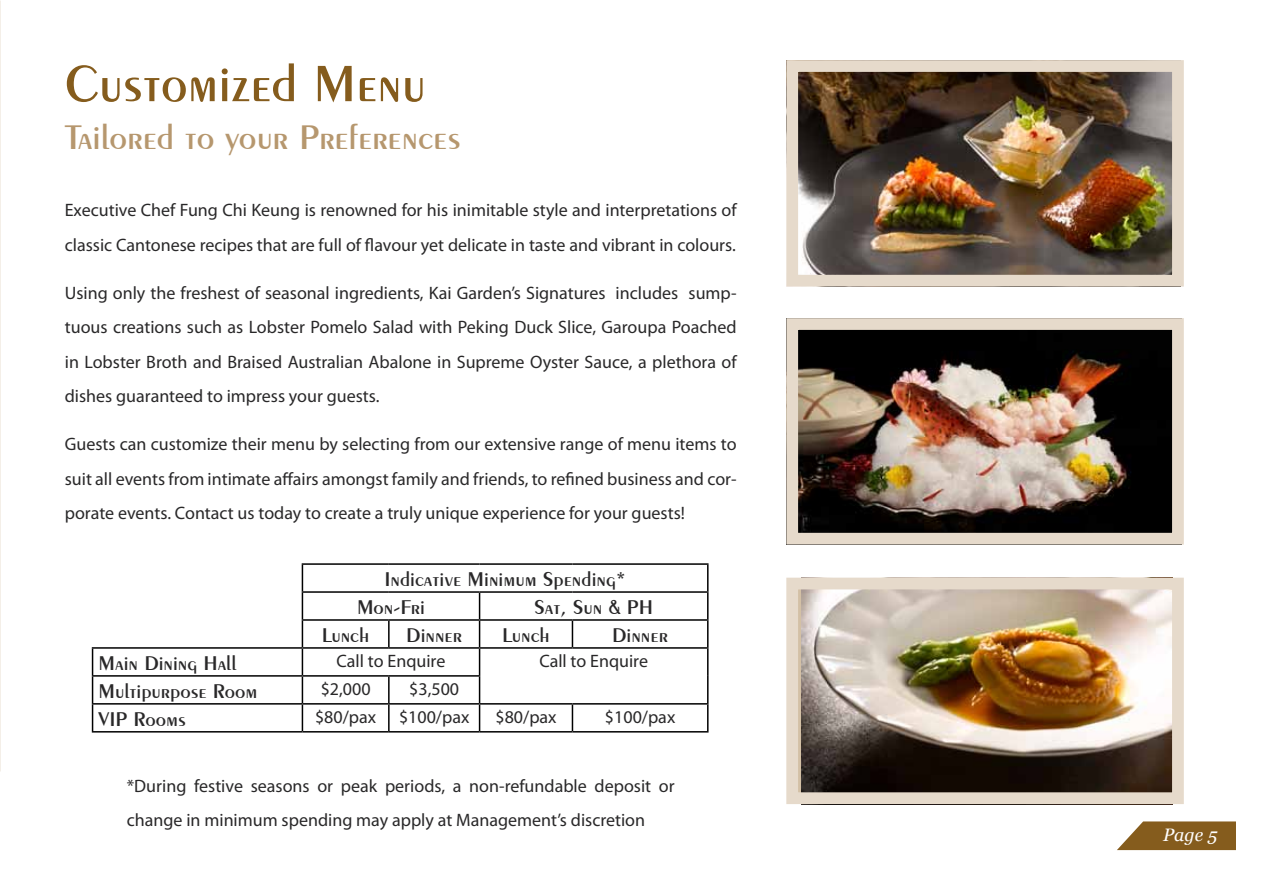
<style>
.page{position:relative;width:1263px;height:893px;background:#fff}
.page>*{position:absolute;margin:0;border:0;box-sizing:border-box;transform-origin:0 0}
.t1{font:600 54px "Exotic 350 BT";color:#855c1d}
.t2{font:600 36px "Exotic 350 BT";color:#b6976e}
.t3{font:600 21px/27.9px "Exotic 350 BT";color:#292829}
.t4{font:18px/34.5px "Myriad Pro";color:#292829}
.t5{font:italic 18px "Georgia";color:#fff}
</style>
<div class="page">
<img style="left:799px;top:331px;width:372px;height:201px">
<div style="left:786px;top:318px;width:398px;height:227px;border:12px solid #e6dacb"></div>
<img style="left:799px;top:73px;width:372px;height:201px">
<div style="left:786px;top:60px;width:398px;height:227px;border:12px solid #e6dacb"></div>
<img style="left:801px;top:591px;width:370px;height:200px">
<div style="left:786px;top:578px;width:398px;height:226px;border:12px solid #e6dacb"></div>
<hr style="left:92px;top:647px;width:210px;height:2px;background:#000">
<hr style="left:92px;top:675px;width:210px;height:2px;background:#000">
<hr style="left:302px;top:675px;width:87px;height:2px;background:#000">
<hr style="left:389px;top:675px;width:91px;height:2px;background:#000">
<hr style="left:388px;top:677px;width:2px;height:26px;background:#000">
<hr style="left:92px;top:703px;width:210px;height:2px;background:#000">
<svg style="left:92px;top:649px;width:1px;height:82px"></svg>
<hr style="left:302px;top:703px;width:87px;height:2px;background:#000">
<hr style="left:389px;top:703px;width:91px;height:2px;background:#000">
<hr style="left:388px;top:705px;width:2px;height:26px;background:#000">
<hr style="left:480px;top:703px;width:92px;height:2px;background:#000">
<hr style="left:572px;top:703px;width:136px;height:2px;background:#000">
<svg style="left:572px;top:705px;width:1px;height:26px"></svg>
<hr style="left:92px;top:731px;width:210px;height:2px;background:#000">
<hr style="left:302px;top:731px;width:87px;height:2px;background:#000">
<hr style="left:389px;top:731px;width:91px;height:2px;background:#000">
<hr style="left:480px;top:731px;width:92px;height:2px;background:#000">
<hr style="left:572px;top:731px;width:136px;height:2px;background:#000">
<hr style="left:302px;top:563px;width:87px;height:2px;background:#000">
<hr style="left:389px;top:563px;width:91px;height:2px;background:#000">
<hr style="left:480px;top:563px;width:92px;height:2px;background:#000">
<hr style="left:572px;top:563px;width:136px;height:2px;background:#000">
<hr style="left:302px;top:591px;width:87px;height:2px;background:#000">
<hr style="left:389px;top:591px;width:91px;height:2px;background:#000">
<hr style="left:480px;top:591px;width:92px;height:2px;background:#000">
<hr style="left:572px;top:591px;width:136px;height:2px;background:#000">
<hr style="left:302px;top:619px;width:87px;height:2px;background:#000">
<svg style="left:302px;top:565px;width:1px;height:166px"></svg>
<hr style="left:389px;top:619px;width:91px;height:2px;background:#000">
<hr style="left:388px;top:621px;width:2px;height:26px;background:#000">
<hr style="left:480px;top:619px;width:92px;height:2px;background:#000">
<svg style="left:479px;top:593px;width:1px;height:138px"></svg>
<hr style="left:572px;top:619px;width:136px;height:2px;background:#000">
<svg style="left:572px;top:621px;width:1px;height:26px"></svg>
<svg style="left:707px;top:565px;width:1px;height:166px"></svg>
<hr style="left:302px;top:647px;width:87px;height:2px;background:#000">
<hr style="left:389px;top:647px;width:91px;height:2px;background:#000">
<hr style="left:480px;top:647px;width:92px;height:2px;background:#000">
<hr style="left:572px;top:647px;width:136px;height:2px;background:#000">
<svg style="left:1117px;top:821px;width:119px;height:29px;background:#947039"></svg>
<h1 class="t1" style="left:65px;top:51px;width:362px">Customized Menu</h1>
<h2 class="t2" style="left:65px;top:116px;width:397px">Tailored to your Preferences</h2>
<p class="t4" style="left:65px;top:193px;width:673px">Executive Chef Fung Chi Keung is renowned for his inimitable style and interpretations of classic Cantonese recipes that are full of flavour yet delicate in taste and vibrant in colours.</p>
<p class="t4" style="left:65px;top:275px;width:673px;text-align:justify">Using only the freshest of seasonal ingredients, Kai Garden’s Signatures includes sump&shy;tuous creations such as Lobster Pomelo Salad with Peking Duck Slice, Garoupa Poached in Lobster Broth and Braised Australian Abalone in Supreme Oyster Sauce, a plethora of dishes guaranteed to impress your guests.</p>
<p class="t4" style="left:65px;top:427px;width:673px;text-align:justify">Guests can customize their menu by selecting from our extensive range of menu items to suit all events from intimate affairs amongst family and friends, to refined business and cor&shy;porate events. Contact us today to create a truly unique experience for your guests!</p>
<p class="t3" style="left:357px;top:565px;width:270px;text-indent:27px">Indicative Minimum Spending*<br>Mon-Fri</p>
<p class="t3" style="left:534px;top:593px;width:120px">Sat, Sun &amp; PH</p>
<p class="t3" style="left:322px;top:621px;width:49px">Lunch</p>
<p class="t3" style="left:406px;top:621px;width:57px">Dinner</p>
<p class="t3" style="left:502px;top:621px;width:49px">Lunch</p>
<p class="t3" style="left:612px;top:621px;width:57px">Dinner</p>
<p class="t3" style="left:99px;top:649px;width:139px">Main Dining Hall</p>
<p class="t4" style="left:337px;top:644px;width:110px">Call to Enquire</p>
<p class="t4" style="left:539px;top:644px;width:110px">Call to Enquire</p>
<p class="t3" style="left:99px;top:677px;width:160px">Multipurpose Room</p>
<p class="t4" style="left:321px;top:672px;width:51px">$2,000</p>
<p class="t4" style="left:409px;top:672px;width:51px">$3,500</p>
<p class="t3" style="left:99px;top:704px;width:89px">VIP Rooms</p>
<p class="t4" style="left:315px;top:700px;width:63px">$80/pax</p>
<p class="t4" style="left:399px;top:700px;width:72px">$100/pax</p>
<p class="t4" style="left:495px;top:700px;width:63px">$80/pax</p>
<p class="t4" style="left:605px;top:700px;width:72px">$100/pax</p>
<p class="t4" style="left:127px;top:768px;width:549px">*During festive seasons or peak periods, a non-refundable deposit or change in minimum spending may apply at Management’s discretion</p>
<p class="t5" style="left:1163px;top:823px;width:55px">Page 5</p>
</div>
